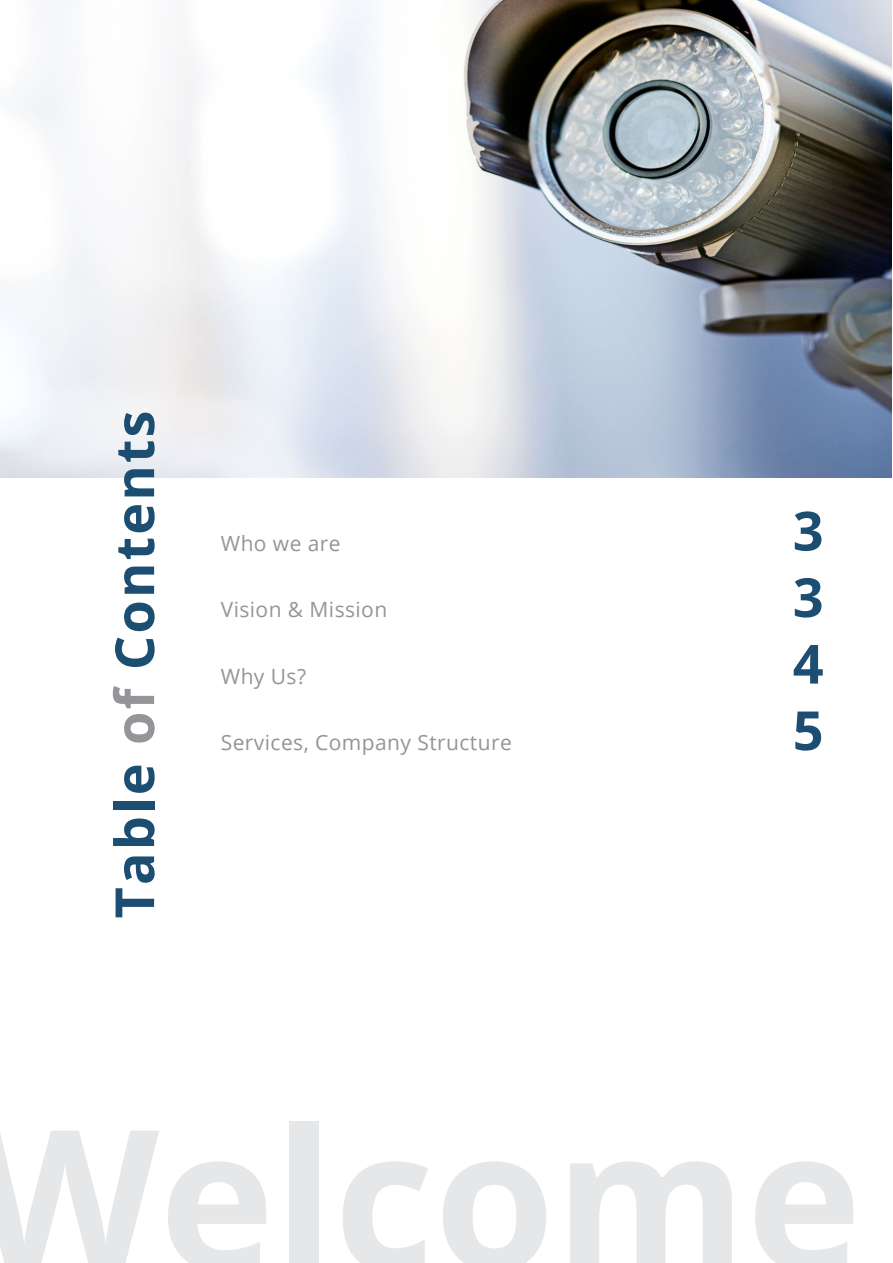
<style>
.page{position:relative;width:893px;height:1263px;background:#fff}
.page>*{position:absolute;margin:0;border:0;box-sizing:border-box;transform-origin:0 0}
.t1{font:700 195px "Open Sans";color:#e6e7e9}
.Subtitle{font:700 54px "Open Sans";letter-spacing:.04em;color:#1c4e72}
.ToC_Title{font:700 54px "Open Sans";color:#1c4e72}
.ToC_Title-2{font:21px "Open Sans";letter-spacing:.02em;color:#939598}
.s1{color:#939598}
</style>
<div class="page">
<img style="left:0;top:0;width:892px;height:477px">
<p class="Subtitle" style="left:96px;top:918px;width:509px;rotate:-90deg">Table <span class="s1">of</span> Contents</p>
<p class="ToC_Title-2" style="left:221px;top:528px;width:121px">Who we are</p>
<p class="ToC_Title-2" style="left:221px;top:595px;width:168px">Vision &amp; Mission</p>
<p class="ToC_Title-2" style="left:221px;top:661px;width:87px">Why Us?</p>
<p class="ToC_Title-2" style="left:221px;top:728px;width:293px">Services, Company Structure</p>
<p class="ToC_Title" style="left:793px;top:493px;width:32px">3</p>
<p class="ToC_Title" style="left:793px;top:559px;width:32px">3</p>
<p class="ToC_Title" style="left:793px;top:626px;width:32px">4</p>
<p class="ToC_Title" style="left:793px;top:692px;width:32px">5</p>
<h1 class="t1" style="left:-29px;top:1061px;width:892px">Welcome</h1>
</div>
